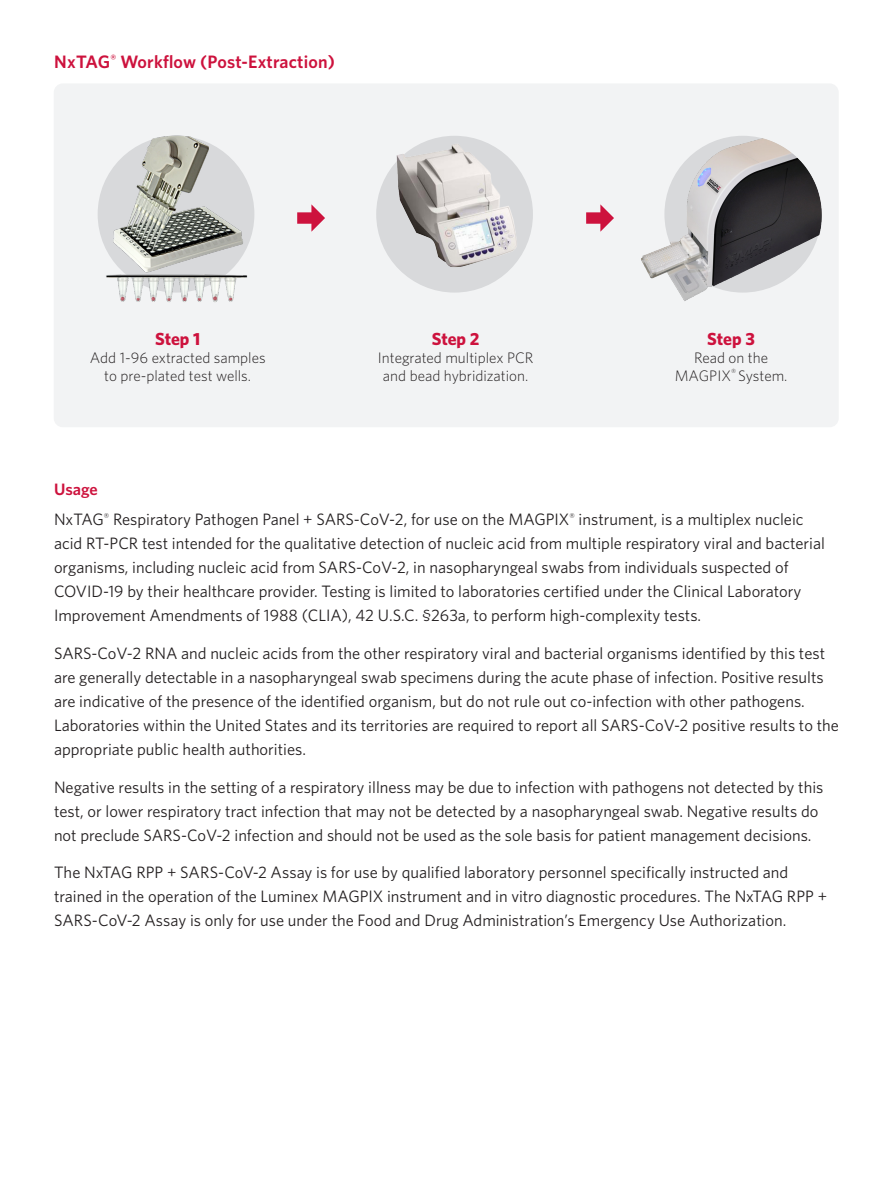
<style>
.page{position:relative;width:893px;height:1187px;background:#fff}
.page>*{position:absolute;margin:0;border:0;box-sizing:border-box;transform-origin:0 0}
.Body_Text{font:600 18px "Whitney";letter-spacing:.01em;color:#cd123d}
.Workflow_Headers{font:700 17.55px "Whitney";color:#cd123d}
.Body_Text-2{font:16.5px/24px "Whitney";color:#231f20}
.Body_Text-3{font:600 16.5px "Whitney";color:#cd123d}
.Workflow_Text{font:300 15.15px/18px "Whitney";color:#231f20;text-align:center}
</style>
<div class="page">
<div style="left:54px;top:83px;width:785px;height:344px;background:#f2f3f4;border-radius:9px"></div>
<svg style="left:297px;top:204px;width:28px;height:28px"></svg>
<svg style="left:586px;top:204px;width:28px;height:28px"></svg>
<img style="left:101px;top:135px;width:147px;height:167px">
<div style="left:376px;top:136px;width:157px;height:156px;background:#d8d9db;border-radius:50%"></div>
<img style="left:391px;top:140px;width:128px;height:127px">
<img style="left:641px;top:136px;width:181px;height:165px">
<p class="Body_Text" style="left:54px;top:50px;width:282px">NxTAG<sup>®</sup> Workflow (Post-Extraction)</p>
<p class="Workflow_Headers" style="left:155px;top:326px;width:47px">Step 1</p>
<p class="Workflow_Text" style="left:90px;top:348px;width:177px">Add 1-96 extracted samples to pre-plated test wells.</p>
<p class="Workflow_Headers" style="left:432px;top:326px;width:49px">Step 2</p>
<p class="Workflow_Text" style="left:378px;top:348px;width:157px">Integrated multiplex PCR and bead hybridization.</p>
<p class="Workflow_Headers" style="left:707px;top:326px;width:49px">Step 3</p>
<p class="Workflow_Text" style="left:675px;top:348px;width:114px">Read on the<br>MAGPIX<sup>®</sup> System.</p>
<p class="Body_Text-3" style="left:54px;top:478px;width:45px">Usage</p>
<p class="Body_Text-2" style="left:54px;top:507px;width:772px">NxTAG<sup>®</sup> Respiratory Pathogen Panel + SARS-CoV-2, for use on the MAGPIX<sup>®</sup> instrument, is a multiplex nucleic acid RT-PCR test intended for the qualitative detection of nucleic acid from multiple respiratory viral and bacterial organisms, including nucleic acid from SARS-CoV-2, in nasopharyngeal swabs from individuals suspected of COVID-19 by their healthcare provider. Testing is limited to laboratories certified under the Clinical Laboratory Improvement Amendments of 1988 (CLIA), 42 U.S.C. §263a, to perform high-complexity tests.</p>
<p class="Body_Text-2" style="left:54px;top:640px;width:786px">SARS-CoV-2 RNA and nucleic acids from the other respiratory viral and bacterial organisms identified by this test are generally detectable in a nasopharyngeal swab specimens during the acute phase of infection. Positive results are indicative of the presence of the identified organism, but do not rule out co-infection with other pathogens.<br>Laboratories within the United States and its territories are required to report all SARS-CoV-2 positive results to the appropriate public health authorities.</p>
<p class="Body_Text-2" style="left:54px;top:774px;width:771px">Negative results in the setting of a respiratory illness may be due to infection with pathogens not detected by this test, or lower respiratory tract infection that may not be detected by a nasopharyngeal swab. Negative results do not preclude SARS-CoV-2 infection and should not be used as the sole basis for patient management decisions.</p>
<p class="Body_Text-2" style="left:54px;top:859px;width:775px">The NxTAG RPP + SARS-CoV-2 Assay is for use by qualified laboratory personnel specifically instructed and trained in the operation of the Luminex MAGPIX instrument and in vitro diagnostic procedures. The NxTAG RPP +<br>SARS-CoV-2 Assay is only for use under the Food and Drug Administration’s Emergency Use Authorization.</p>
</div>
